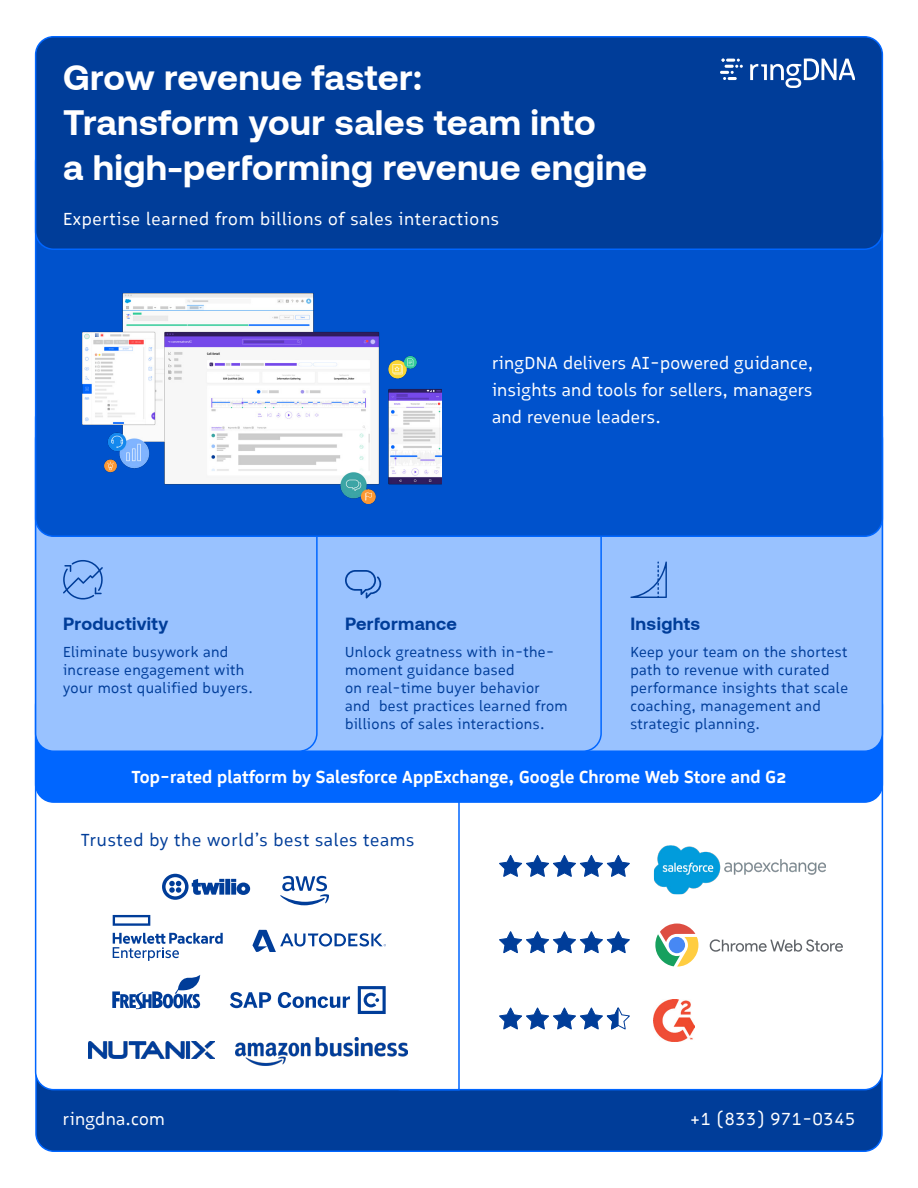
<style>
.page{position:relative;width:918px;height:1188px;background:#fff}
.page>*{position:absolute;margin:0;border:0;box-sizing:border-box;transform-origin:0 0}
.t1{font:700 36px/45px "Aeonik";letter-spacing:.01em;color:#fff}
.t2{font:18px/27px "Logical";letter-spacing:.02em;color:#fff;text-align:justify}
.t3{font:700 18px "Logical";letter-spacing:.01em;color:#fff}
.t4{font:18px "Logical";letter-spacing:.04em;color:#fff}
.t5{font:18px "Logical";letter-spacing:.04em;color:#003d99}
.t6{font:700 18px "Aeonik";letter-spacing:.02em;color:#003d99}
.t7{font:15px/18px "Logical";letter-spacing:.03em;color:#003d99}
</style>
<div class="page">
<div style="left:36px;top:855px;width:846px;height:296px;background:#003d99;border-radius:18px"></div>
<div style="left:384px;top:688px;width:498px;height:402px;background:#fff;border-radius:18px"></div>
<div style="left:34px;top:686px;width:426px;height:405px;background:#fff"></div>
<div style="left:36px;top:400px;width:846px;height:402px;background:#06f;border-radius:18px"></div>
<svg style="left:112px;top:975px;width:88px;height:34px"></svg>
<svg style="left:230px;top:992px;width:120px;height:16px"></svg>
<svg style="left:358px;top:986px;width:28px;height:28px"></svg>
<svg style="left:113px;top:915px;width:37px;height:11px"></svg>
<svg style="left:113px;top:933px;width:110px;height:28px;background:#bdcde4"></svg>
<svg style="left:253px;top:930px;width:133px;height:22px"></svg>
<svg style="left:280px;top:876px;width:49px;height:29px"></svg>
<svg style="left:162px;top:874px;width:88px;height:26px"></svg>
<div style="left:387px;top:421px;width:495px;height:330px;background:#99c2ff;border-radius:18px"></div>
<div style="left:287px;top:421px;width:314px;height:330px;background:#99c2ff;border-radius:18px"></div>
<svg style="left:630px;top:561px;width:37px;height:37px"></svg>
<svg style="left:499px;top:1007px;width:131px;height:23px"></svg>
<svg style="left:499px;top:855px;width:131px;height:22px"></svg>
<img style="left:654px;top:845px;width:172px;height:49px">
<img style="left:654px;top:1000px;width:41px;height:41px">
<svg style="left:499px;top:931px;width:131px;height:23px"></svg>
<div style="left:36px;top:421px;width:281px;height:330px;background:#99c2ff;border-radius:18px"></div>
<div style="left:35px;top:420px;width:283px;height:332px;border:2px solid #06f;border-radius:18px"></div>
<svg style="left:63px;top:560px;width:40px;height:40px"></svg>
<div style="left:36px;top:144px;width:846px;height:392px;background:#0052cc;border-radius:18px"></div>
<div style="left:36px;top:37px;width:846px;height:212px;background:#003d99;border-radius:18px"></div>
<div style="left:35px;top:36px;width:848px;height:214px;border:2px solid #06f;border-radius:18px"></div>
<img style="left:83px;top:293px;width:358px;height:211px">
<svg style="left:750px;top:59px;width:105px;height:29px"></svg>
<svg style="left:720px;top:59px;width:23px;height:21px"></svg>
<svg style="left:345px;top:570px;width:36px;height:28px"></svg>
<img style="left:88px;top:1042px;width:126px;height:16px">
<img style="left:236px;top:1038px;width:171px;height:27px">
<svg style="left:710px;top:939px;width:133px;height:13px"></svg>
<svg style="left:655px;top:924px;width:43px;height:43px"></svg>
<div style="left:669px;top:937px;width:16px;height:16px;background:#4788f4;border-radius:50%"></div>
<h1 class="t1" style="left:63px;top:55px;width:586px">Grow revenue faster:<br>Transform your sales team into<br>a high-performing revenue engine</h1>
<p class="t4" style="left:63px;top:208px;width:437px">Expertise learned from billions of sales interactions</p>
<p class="t2" style="left:492px;top:349px;width:323px">ringDNA delivers AI-powered guidance, insights and tools for sellers, managers and revenue leaders.</p>
<p class="t6" style="left:63px;top:613px;width:107px">Productivity</p>
<p class="t7" style="left:63px;top:643px;width:191px">Eliminate busywork and increase engagement with your most qualified buyers.</p>
<p class="t6" style="left:630px;top:613px;width:71px">Insights</p>
<p class="t7" style="left:630px;top:643px;width:219px">Keep your team on the shortest path to revenue with curated performance insights that scale coaching, management and strategic planning.</p>
<p class="t3" style="left:132px;top:766px;width:656px">Top-rated platform by Salesforce AppExchange, Google Chrome Web Store and G2</p>
<p class="t6" style="left:345px;top:613px;width:114px">Performance</p>
<p class="t7" style="left:345px;top:643px;width:224px">Unlock greatness with in-the&shy;moment guidance based<br>on real-time buyer behavior and best practices learned from billions of sales interactions.</p>
<p class="t5" style="left:81px;top:829px;width:335px">Trusted by the world’s best sales teams</p>
<p class="t2" style="left:63px;top:1105px;width:103px">ringdna.com</p>
<p class="t4" style="left:690px;top:1108px;width:166px">+1 (833) 971-0345</p>
</div>
